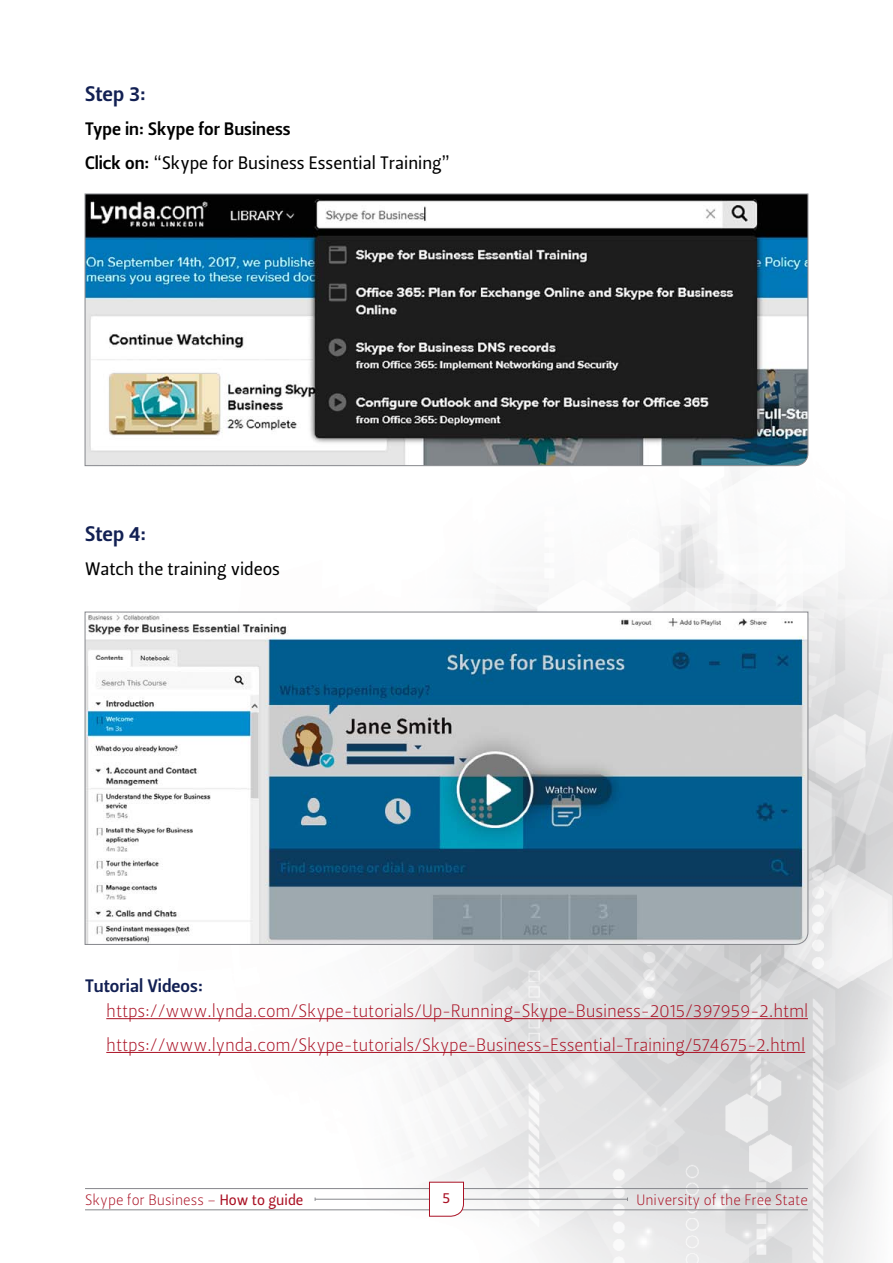
<style>
.page{position:relative;width:893px;height:1263px;background:#fff}
.page>*{position:absolute;margin:0;border:0;box-sizing:border-box;transform-origin:0 0}
.t1{font:21px "Leitura Sans Grot 3";color:#122053}
.t2{font:18px/33.8px "Leitura Sans Grot 1";letter-spacing:-.01em;color:#aa1124}
.t3{font:18px "Leitura Sans Grot 2";color:#000}
.t4{font:18px "Leitura Sans Grot 3";color:#000}
.t5{font:18px "Leitura Sans Grot 3";color:#122053}
.t6{font:15px "Leitura Sans Grot 1";color:#aa1124}
.t7{font:15px "Leitura Sans Grot 2";color:#aa1124}
.s1{font-family:"Leitura Sans Grot 3"}
.s2{font-family:"Leitura Sans Grot 2"}
</style>
<div class="page">
<img style="left:85px;top:466px;width:808px;height:797px">
<hr style="left:315px;top:1199px;width:312px;height:1px;background:#86878c">
<hr style="left:85px;top:1188px;width:723px;height:1px;background:#86878c">
<hr style="left:85px;top:1209px;width:723px;height:1px;background:#86878c">
<svg style="left:429px;top:1181px;width:35px;height:36px"></svg>
<svg style="left:84px;top:193px;width:725px;height:273px"></svg>
<hr style="left:106px;top:1018px;width:702px;height:1px;background:#aa1124">
<hr style="left:106px;top:1052px;width:699px;height:1px;background:#aa1124">
<svg style="left:84px;top:611px;width:725px;height:334px"></svg>
<p class="t1" style="left:85px;top:80px;width:62px">Step 3:</p>
<p class="t4" style="left:85px;top:117px;width:207px">Type in: Skype for Business</p>
<p class="t3" style="left:85px;top:150px;width:367px"><span class="s1">Click on:</span> “Skype for Business Essential Training”</p>
<p class="t1" style="left:85px;top:519px;width:63px">Step 4:</p>
<p class="t3" style="left:85px;top:556px;width:197px">Watch the training videos</p>
<p class="t5" style="left:85px;top:973px;width:119px">Tutorial Videos:</p>
<p class="t2" style="left:106px;top:994px;width:704px">https://www.lynda.com/Skype-tutorials/Up-Running-Skype-Business-2015/397959-2.html https://www.lynda.com/Skype-tutorials/Skype-Business-Essential-Training/574675-2.html</p>
<p class="t6" style="left:85px;top:1189px;width:220px">Skype for Business – <span class="s2">How to guide</span></p>
<p class="t7" style="left:442px;top:1188px;width:9px">5</p>
<p class="t6" style="left:636px;top:1189px;width:173px">University of the Free State</p>
</div>
